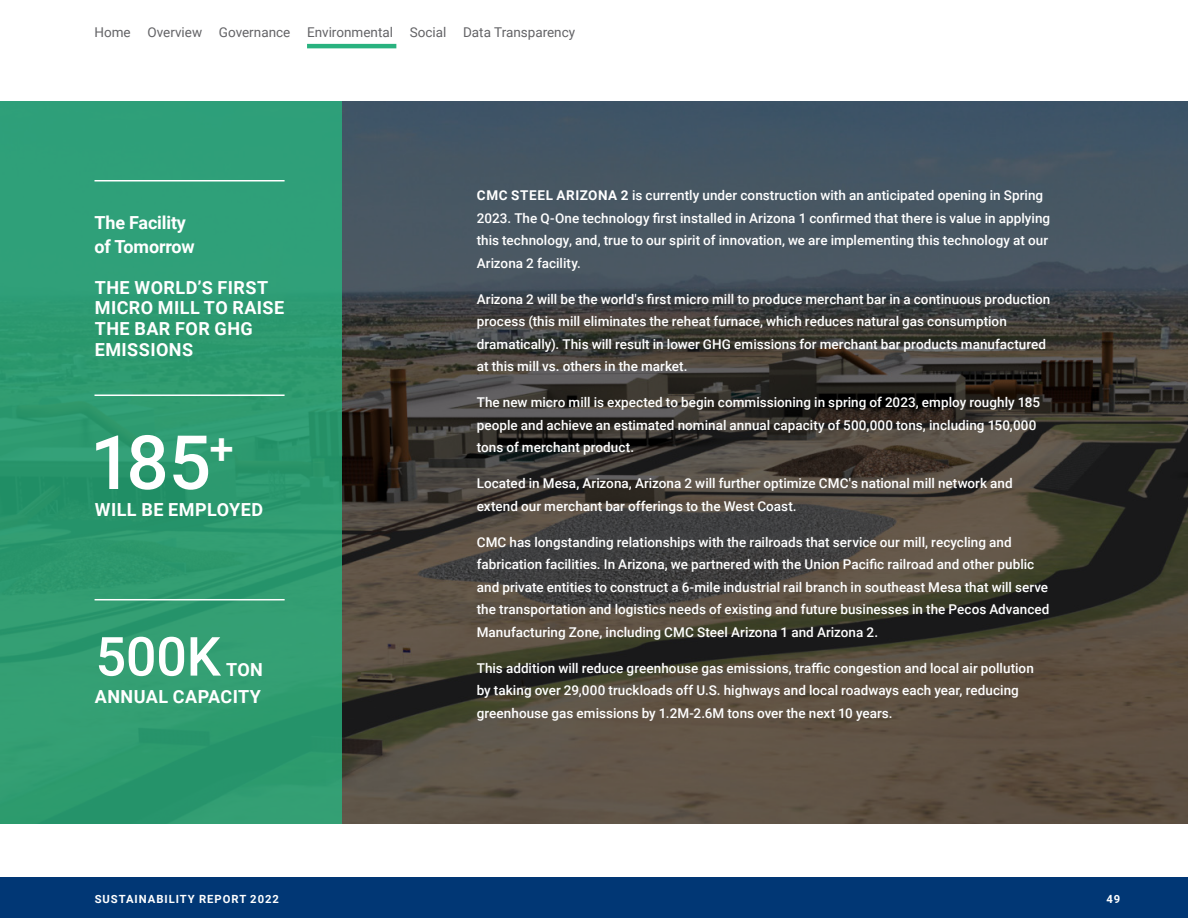
<style>
.page{position:relative;width:1188px;height:918px;background:#fff}
.page>*{position:absolute;margin:0;border:0;box-sizing:border-box;transform-origin:0 0}
.Body_Copy{font:500 75px "Roboto";color:#fff}
.Body_Copy-2{font:500 54px "Roboto";color:#fff}
.Body_Copy-3{font:700 18px/20.7px "Roboto";letter-spacing:.025em;color:#fff}
.Side_Bar_Title{font:700 18px/24px "Roboto";letter-spacing:-.01em;color:#fff}
.Spotlight_Body{font:500 13.5px/22.5px "Roboto";color:#fff}
.Body_Copy-4{font:500 13.5px/22.5px "Roboto";letter-spacing:.005em;color:#fff}
.t1{font:13.5px "Roboto";color:#636366}
.t2{font:700 11.25px "Roboto";letter-spacing:.085em;color:#fff}
.s1{font-weight:700}
</style>
<div class="page">
<img style="left:341px;top:101px;width:847px;height:723px">
<div style="left:0;top:101px;width:341px;height:723px;background:#2f9e73"></div>
<hr style="left:94px;top:180px;width:191px;height:2px;background:#fff">
<hr style="left:94px;top:394px;width:191px;height:2px;background:#fff">
<hr style="left:95px;top:599px;width:190px;height:1px;background:#fff">
<div style="left:0;top:877px;width:1188px;height:41px;background:#013775"></div>
<hr style="left:307px;top:44px;width:89px;height:4px;background:#29b27f">
<p class="t1" style="left:94px;top:23px;width:482px">Home Overview Governance Environmental Social Data Transparency</p>
<p class="Side_Bar_Title" style="left:94px;top:210px;width:102px">The Facility of Tomorrow</p>
<p class="Body_Copy-3" style="left:95px;top:276px;width:191px">THE WORLD’S FIRST<br>MICRO MILL TO RAISE<br>THE BAR FOR GHG<br>EMISSIONS</p>
<p class="Body_Copy" style="left:90px;top:410px;width:145px">185<sup>+</sup></p>
<p class="Body_Copy-3" style="left:95px;top:499px;width:170px">WILL BE EMPLOYED</p>
<p class="Body_Copy-2" style="left:95px;top:619px;width:127px">500K</p>
<p class="Body_Copy-3" style="left:226px;top:658px;width:38px">TON</p>
<p class="Body_Copy-3" style="left:95px;top:686px;width:168px">ANNUAL CAPACITY</p>
<p class="Body_Copy-4" style="left:477px;top:184px;width:575px"><span class="s1">CMC STEEL ARIZONA 2</span> is currently under construction with an anticipated opening in Spring 2023. The Q-One technology first installed in Arizona 1 confirmed that there is value in applying this technology, and, true to our spirit of innovation, we are implementing this technology at our Arizona 2 facility.</p>
<p class="Spotlight_Body" style="left:477px;top:287px;width:575px">Arizona 2 will be the world's first micro mill to produce merchant bar in a continuous production process (this mill eliminates the reheat furnace, which reduces natural gas consumption dramatically). This will result in lower GHG emissions for merchant bar products manufactured at this mill vs. others in the market.</p>
<p class="Spotlight_Body" style="left:477px;top:391px;width:565px">The new micro mill is expected to begin commissioning in spring of 2023, employ roughly 185 people and achieve an estimated nominal annual capacity of 500,000 tons, including 150,000 tons of merchant product.</p>
<p class="Spotlight_Body" style="left:477px;top:472px;width:538px">Located in Mesa, Arizona, Arizona 2 will further optimize CMC's national mill network and extend our merchant bar offerings to the West Coast.</p>
<p class="Spotlight_Body" style="left:477px;top:530px;width:574px">CMC has longstanding relationships with the railroads that service our mill, recycling and fabrication facilities. In Arizona, we partnered with the Union Pacific railroad and other public and private entities to construct a 6-mile industrial rail branch in southeast Mesa that will serve the transportation and logistics needs of existing and future businesses in the Pecos Advanced Manufacturing Zone, including CMC Steel Arizona 1 and Arizona 2.</p>
<p class="Spotlight_Body" style="left:477px;top:656px;width:559px">This addition will reduce greenhouse gas emissions, traffic congestion and local air pollution by taking over 29,000 truckloads off U.S. highways and local roadways each year, reducing greenhouse gas emissions by 1.2M-2.6M tons over the next 10 years.</p>
<p class="t2" style="left:95px;top:891px;width:186px">SUSTAINABILITY REPORT 2022</p>
<p class="t2" style="left:1106px;top:891px;width:15px">49</p>
</div>
